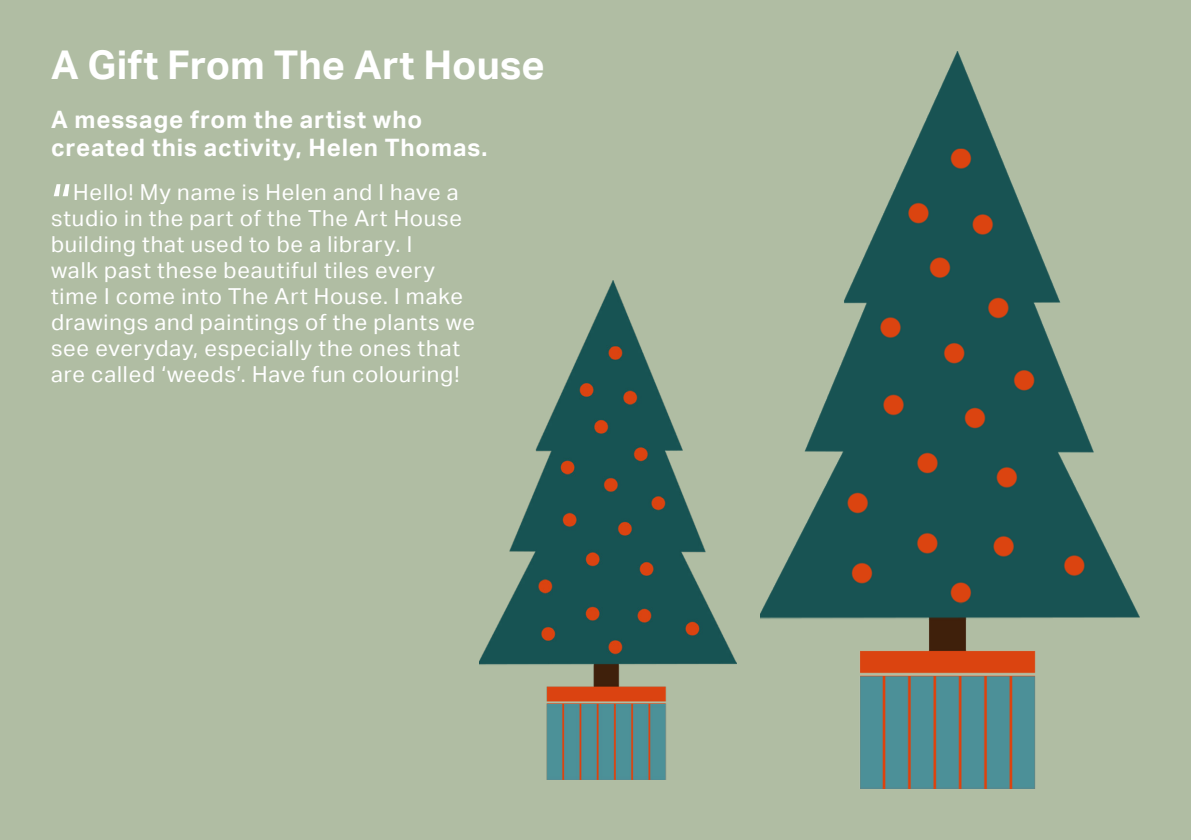
<style>
.page{position:relative;width:1191px;height:840px;background:#fff}
.page>*{position:absolute;margin:0;border:0;box-sizing:border-box;transform-origin:0 0}
.t1{font:56px "Aktiv Grotesk";color:#fff}
.t2{font:700 39.6px "Aktiv Grotesk";letter-spacing:.005em;color:#fff}
.t3{font:700 24px "Aktiv Grotesk";letter-spacing:.035em;color:#fff}
.Instructions{font:22px/26px "Aktiv Grotesk";letter-spacing:.04em;color:#fff}
</style>
<div class="page">
<div style="left:0;top:0;width:1191px;height:839px;background:#b0bda3"></div>
<img style="left:760px;top:51px;width:380px;height:737px">
<img style="left:480px;top:280px;width:256px;height:498px">
<p class="t2" style="left:51px;top:42px;width:495px">A Gift From The Art House</p>
<p class="t3" style="left:51px;top:105px;width:373px">A message from the artist who</p>
<p class="t3" style="left:51px;top:133px;width:438px">created this activity, Helen Thomas.</p>
<p class="Instructions" style="left:51px;top:179px;width:425px;text-indent:22px">Hello! My name is Helen and I have a studio in the part of the The Art House building that used to be a library. I<br>walk past these beautiful tiles every time I come into The Art House. I make drawings and paintings of the plants we see everyday, especially the ones that are called ‘weeds’. Have fun colouring!</p>
<p class="t1" style="left:51px;top:172px;width:22px">“</p>
</div>
